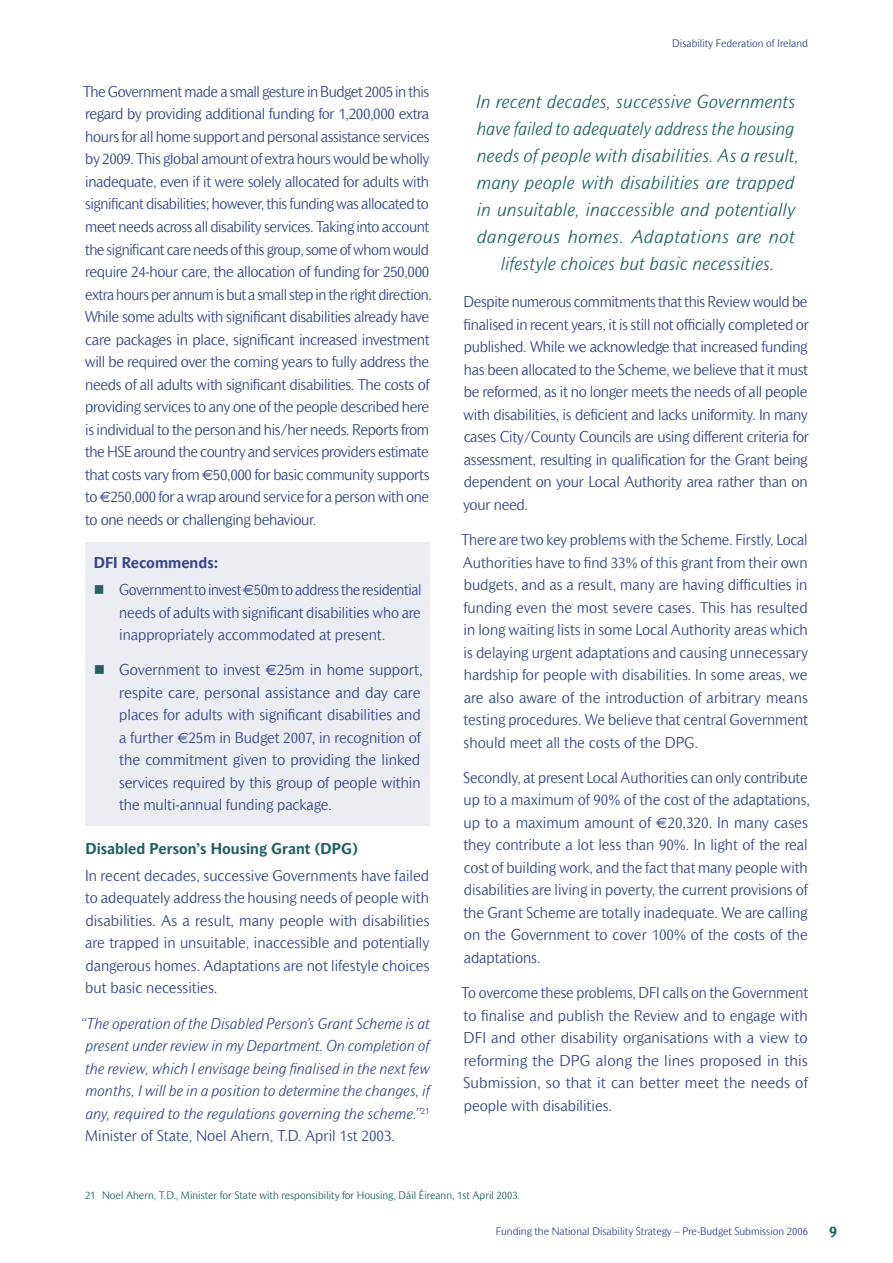
<style>
.page{position:relative;width:893px;height:1263px;background:#fff}
.page>*{position:absolute;margin:0;border:0;box-sizing:border-box;transform-origin:0 0}
.pull_quote{font:italic 300 18px/27px "Mahsuri Sans";letter-spacing:.005em;color:#206261;text-align:center}
.body{font:300 15px/22.5px "Mahsuri Sans";letter-spacing:-.025em;color:#36478b;text-align:justify}
.body-2{font:300 15px/22.5px "Mahsuri Sans";letter-spacing:-.005em;color:#36478b}
.body-3{font:italic 300 15px/22.5px "Mahsuri Sans";color:#36478b;text-align:justify}
.indent{font:300 15px/22.5px "Mahsuri Sans";letter-spacing:-.005em;color:#36478b}
.indent-2{font:300 15px/22.5px "Mahsuri Sans";letter-spacing:-.005em;color:#36478b;text-align:justify;scale:.96 1}
.heading{font:700 15px "Mahsuri Sans";color:#206261}
.heading-2{font:700 15px "Mahsuri Sans";color:#36478b}
.t1{font:300 10.5px "Mahsuri Sans";color:#36478b}
.footnote{font:300 10.5px "Mahsuri Sans";color:#206261}
.s1{font-family:"Euro Sans";font-weight:400}
.s2{color:#206261}
.s3{font-style:normal}
</style>
<div class="page">
<div style="left:85px;top:543px;width:344px;height:283px;background:#ebedf3"></div>
<p class="body" style="left:83px;top:80px;width:351px;text-align:left">The Government made a small gesture in Budget 2005 in this regard by providing additional funding for 1,200,000 extra hours for all home support and personal assistance services by 2009. This global amount of extra hours would be wholly inadequate, even if it were solely allocated for adults with significant disabilities; however, this funding was allocated to meet needs across all disability services. Taking into account the significant care needs of this group, some of whom would require 24-hour care, the allocation of funding for 250,000 extra hours per annum is but a small step in the right direction.<br>While some adults with significant disabilities already have care packages in place, significant increased investment will be required over the coming years to fully address the needs of all adults with significant disabilities. The costs of providing services to any one of the people described here is individual to the person and his/her needs. Reports from the HSE around the country and services providers estimate that costs vary from <span class="s1">€</span>50,000 for basic community supports to <span class="s1">€</span>250,000 for a wrap around service for a person with one to one needs or challenging behaviour.</p>
<p class="heading-2" style="left:94px;top:554px;width:126px">DFI Recommends:</p>
<p class="indent-2" style="left:119px;top:578px;width:317px;text-indent:-26px"><span class="s2">■</span> Government to invest <span class="s1">€</span>50m to address the residential needs of adults with significant disabilities who are inappropriately accommodated at present.</p>
<p class="indent" style="left:119px;top:659px;width:305px;text-indent:-25px"><span class="s2">■</span> Government to invest <span class="s1">€</span>25m in home support, respite care, personal assistance and day care places for adults with significant disabilities and a further <span class="s1">€</span>25m in Budget 2007, in recognition of the commitment given to providing the linked services required by this group of people within the multi-annual funding package.</p>
<p class="heading" style="left:85px;top:839px;width:274px">Disabled Person’s Housing Grant (DPG)</p>
<p class="body" style="left:85px;top:864px;width:346px">In recent decades, successive Governments have failed to adequately address the housing needs of people with disabilities. As a result, many people with disabilities are trapped in unsuitable, inaccessible and potentially dangerous homes. Adaptations are not lifestyle choices but basic necessities.</p>
<p class="body-3" style="left:85px;top:1012px;width:346px;text-indent:-5px">“The operation of the Disabled Person’s Grant Scheme is at present under review in my Department. On completion of the review, which I envisage being finalised in the next few months, I will be in a position to determine the changes, if any, required to the regulations governing the scheme.”<sup>21<br></sup><span class="s3">Minister of State, Noel Ahern, T.D. April 1st 2003.</span></p>
<p class="t1" style="left:672px;top:36px;width:137px">Disability Federation of Ireland</p>
<p class="pull_quote" style="left:476px;top:88px;width:324px">In recent decades, successive Governments have failed to adequately address the housing needs of people with disabilities. As a result, many people with disabilities are trapped in unsuitable, inaccessible and potentially dangerous homes. Adaptations are not lifestyle choices but basic necessities.</p>
<p class="body" style="left:463px;top:291px;width:347px">Despite numerous commitments that this Review would be finalised in recent years, it is still not officially completed or published. While we acknowledge that increased funding has been allocated to the Scheme, we believe that it must be reformed, as it no longer meets the needs of all people with disabilities, is deficient and lacks uniformity. In many cases City/County Councils are using different criteria for assessment, resulting in qualification for the Grant being dependent on your Local Authority area rather than on your need.</p>
<p class="body" style="left:461px;top:528px;width:348px">There are two key problems with the Scheme. Firstly, Local Authorities have to find 33% of this grant from their own budgets, and as a result, many are having difficulties in funding even the most severe cases. This has resulted in long waiting lists in some Local Authority areas which is delaying urgent adaptations and causing unnecessary hardship for people with disabilities. In some areas, we are also aware of the introduction of arbitrary means testing procedures. We believe that central Government should meet all the costs of the DPG.</p>
<p class="body-2" style="left:463px;top:766px;width:348px">Secondly, at present Local Authorities can only contribute up to a maximum of 90% of the cost of the adaptations, up to a maximum amount of <span class="s1">€</span>20,320. In many cases they contribute a lot less than 90%. In light of the real cost of building work, and the fact that many people with disabilities are living in poverty, the current provisions of the Grant Scheme are totally inadequate. We are calling on the Government to cover 100% of the costs of the adaptations.</p>
<p class="body" style="left:461px;top:981px;width:348px">To overcome these problems, DFI calls on the Government to finalise and publish the Review and to engage with DFI and other disability organisations with a view to reforming the DPG along the lines proposed in this Submission, so that it can better meet the needs of people with disabilities.</p>
<p class="footnote" style="left:85px;top:1189px;width:436px">21 Noel Ahern, T.D., Minister for State with responsibility for Housing, Dáil Éireann, 1st April 2003.</p>
<p class="t1" style="left:496px;top:1225px;width:313px">Funding the National Disability Strategy – Pre-Budget Submission 2006</p>
<p class="heading" style="left:829px;top:1222px;width:10px">9</p>
</div>
